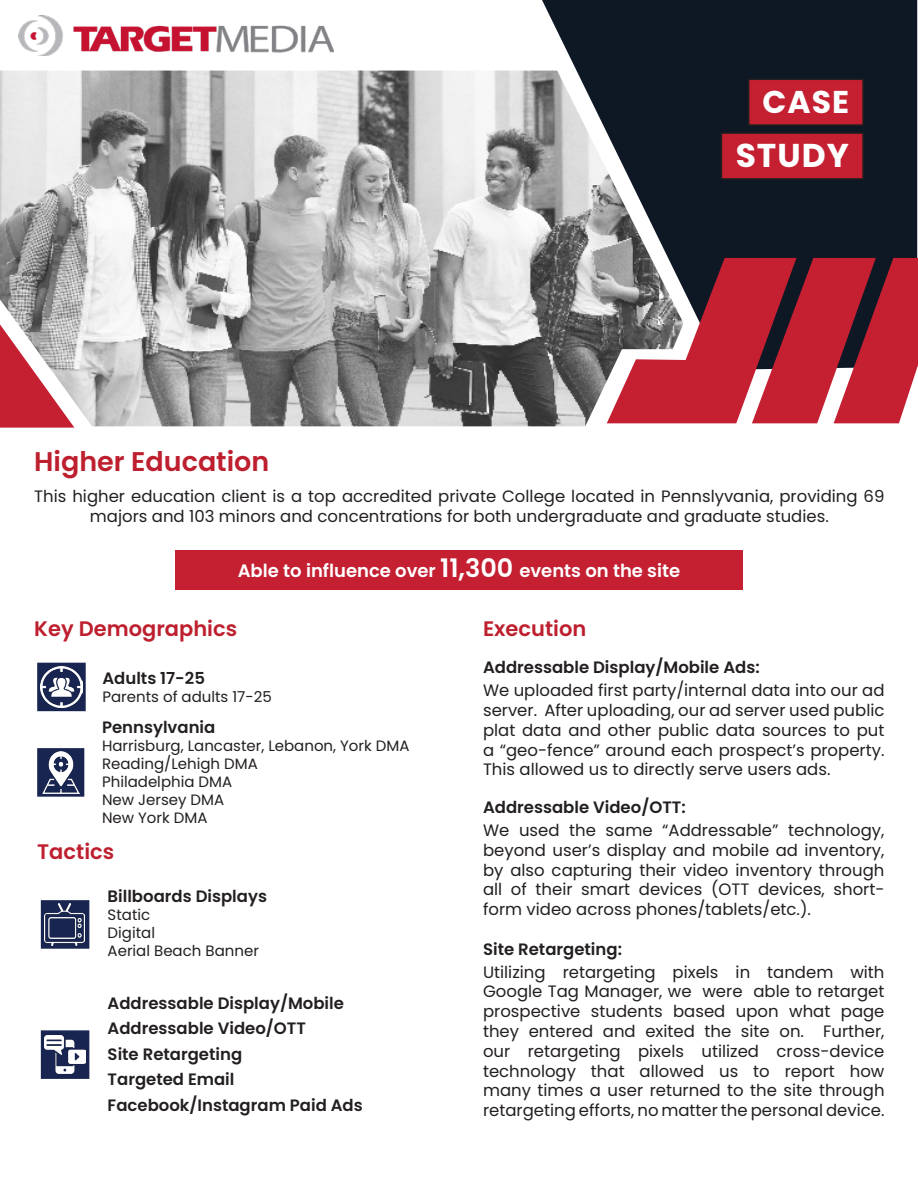
<style>
.page{position:relative;width:918px;height:1188px;background:#fff}
.page>*{position:absolute;margin:0;border:0;box-sizing:border-box;transform-origin:0 0}
.t1{font:700 33px "Poppins";letter-spacing:.03em;color:#fff}
.t2{font:700 31.5px "Poppins";color:#fff}
.t3{font:600 27px "Poppins";color:#be1f2e}
.t4{font:600 21px "Poppins";color:#be1f2e}
.t5{font:600 18px "Poppins";color:#fff}
.t6{font:16.5px/19.8px "Poppins";color:#231f20;text-align:justify}
.t7{font:600 16.5px "Poppins";color:#231f20}
.t8{font:15px "Poppins";color:#231f20}
.s1{font-size:25.5px}
</style>
<div class="page">
<img style="left:19px;top:15px;width:314px;height:41px">
<div style="left:542px;top:0;width:375px;height:258px;background:#0e1724"></div>
<div style="left:721px;top:133px;width:142px;height:46px;background:#c42032"></div>
<div style="left:721px;top:132px;width:143px;height:48px;border:2px solid #231f20"></div>
<img style="left:0;top:71px;width:683px;height:355px">
<div style="left:749px;top:79px;width:114px;height:46px;background:#c42032"></div>
<div style="left:748px;top:79px;width:116px;height:47px;border:2px solid #231f20"></div>
<svg style="left:607px;top:258px;width:311px;height:165px;background:#ad404d"></svg>
<svg style="left:37px;top:663px;width:49px;height:48px"></svg>
<img style="left:41px;top:666px;width:41px;height:42px">
<svg style="left:37px;top:748px;width:47px;height:49px"></svg>
<img style="left:43px;top:752px;width:36px;height:41px">
<div style="left:175px;top:550px;width:568px;height:40px;background:#c42032"></div>
<svg style="left:41px;top:900px;width:48px;height:49px"></svg>
<div style="left:41px;top:1030px;width:48px;height:49px;background:#192551;border:2px solid #192551"></div>
<img style="left:44px;top:903px;width:40px;height:42px">
<img style="left:44px;top:1036px;width:42px;height:38px">
<p class="t2" style="left:763px;top:84px;width:88px">CASE</p>
<p class="t3" style="left:34px;top:446px;width:237px">Higher Education</p>
<p class="t1" style="left:736px;top:136px;width:115px">STUDY</p>
<p class="t6" style="left:34px;top:486px;width:852px;text-align:center">This higher education client is a top accredited private College located in Pennslyvania, providing 69 majors and 103 minors and concentrations for both undergraduate and graduate studies.</p>
<p class="t5" style="left:238px;top:560px;width:444px">Able to influence over <span class="s1">11,300</span> events on the site</p>
<p class="t4" style="left:34px;top:617px;width:205px">Key Demographics</p>
<p class="t7" style="left:102px;top:669px;width:104px">Adults 17-25</p>
<p class="t8" style="left:102px;top:688px;width:171px">Parents of adults 17-25</p>
<p class="t7" style="left:102px;top:718px;width:115px">Pennsylvania</p>
<p class="t8" style="left:102px;top:737px;width:309px">Harrisburg, Lancaster, Lebanon, York DMA</p>
<p class="t8" style="left:102px;top:755px;width:157px">Reading/Lehigh DMA</p>
<p class="t8" style="left:102px;top:773px;width:132px">Philadelphia DMA</p>
<p class="t8" style="left:102px;top:791px;width:124px">New Jersey DMA</p>
<p class="t8" style="left:102px;top:809px;width:107px">New York DMA</p>
<p class="t4" style="left:37px;top:839px;width:79px">Tactics</p>
<p class="t7" style="left:108px;top:887px;width:161px">Billboards Displays</p>
<p class="t8" style="left:108px;top:906px;width:44px">Static</p>
<p class="t8" style="left:108px;top:924px;width:49px">Digital</p>
<p class="t8" style="left:108px;top:942px;width:153px">Aerial Beach Banner</p>
<p class="t7" style="left:108px;top:993px;width:238px">Addressable Display/Mobile</p>
<p class="t7" style="left:108px;top:1019px;width:200px">Addressable Video/OTT</p>
<p class="t7" style="left:108px;top:1044px;width:136px">Site Retargeting</p>
<p class="t7" style="left:108px;top:1070px;width:128px">Targeted Email</p>
<p class="t7" style="left:108px;top:1095px;width:257px">Facebook/Instagram Paid Ads</p>
<p class="t4" style="left:483px;top:617px;width:105px">Execution</p>
<p class="t7" style="left:483px;top:658px;width:278px">Addressable Display/Mobile Ads:</p>
<p class="t6" style="left:483px;top:681px;width:403px">We uploaded first party/internal data into our ad server. After uploading, our ad server used public plat data and other public data sources to put a “geo-fence” around each prospect’s property.<br>This allowed us to directly serve users ads.</p>
<p class="t7" style="left:483px;top:798px;width:204px">Addressable Video/OTT:</p>
<p class="t6" style="left:483px;top:820px;width:403px">We used the same “Addressable” technology, beyond user’s display and mobile ad inventory, by also capturing their video inventory through all of their smart devices (OTT devices, short&shy;form video across phones/tablets/etc.).</p>
<p class="t7" style="left:483px;top:939px;width:140px">Site Retargeting:</p>
<p class="t6" style="left:483px;top:962px;width:403px">Utilizing retargeting pixels in tandem with Google Tag Manager, we were able to retarget prospective students based upon what page they entered and exited the site on. Further, our retargeting pixels utilized cross-device technology that allowed us to report how many times a user returned to the site through retargeting efforts, no matter the personal device.</p>
</div>
